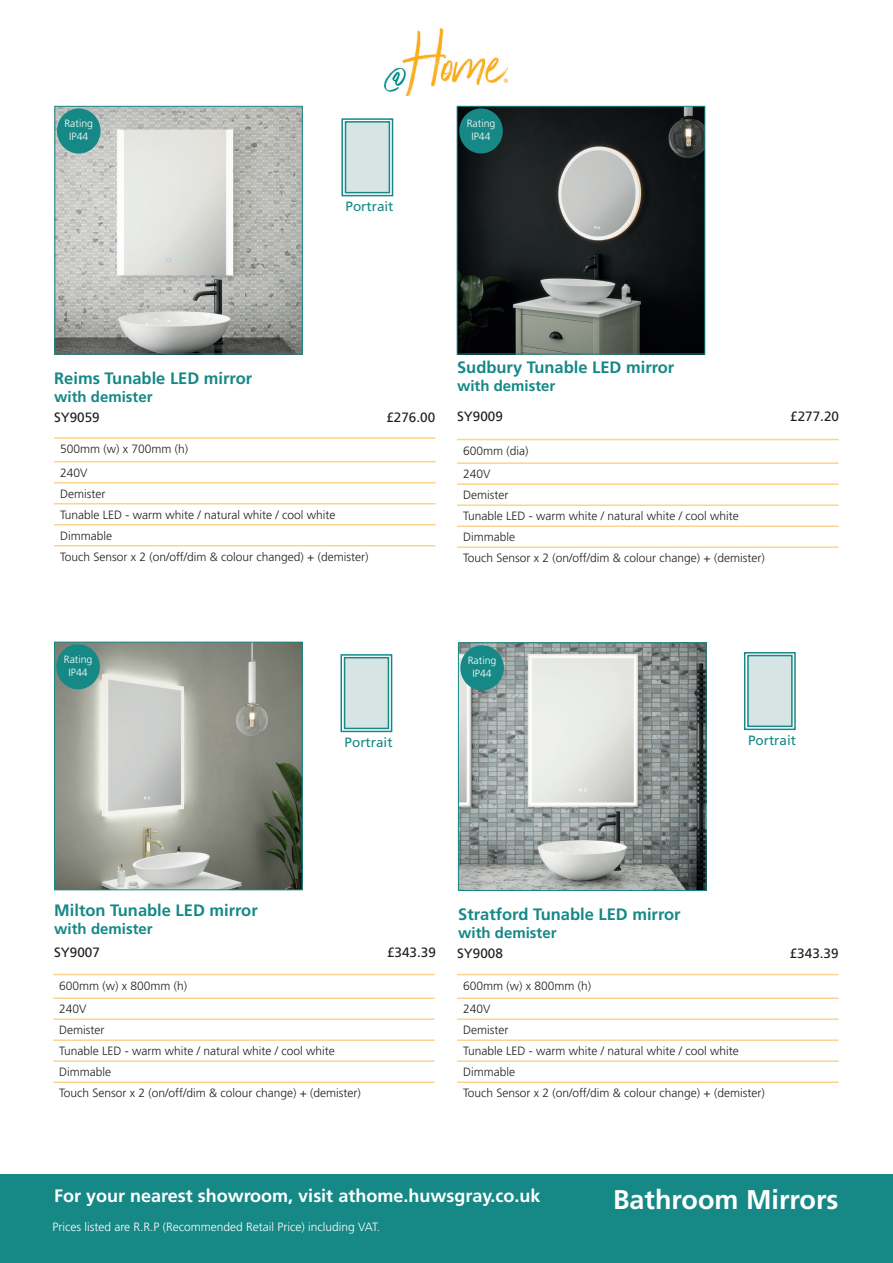
<style>
.page{position:relative;width:893px;height:1263px;background:#fff}
.page>*{position:absolute;margin:0;border:0;box-sizing:border-box;transform-origin:0 0}
.t1{font:700 27px "Frutiger LT Std";color:#fff}
.t2{font:700 18px "Frutiger LT Std";color:#fff}
.t3{font:700 16.5px "Frutiger LT Std";color:#168886}
.t4{font:700 15px "Frutiger LT Std";color:#168886}
.t5{font:13.5px "Frutiger LT Std";color:#231f20}
.t6{font:13.5px "Frutiger LT Std";color:#168885}
.t7{font:300 12px/21px "Frutiger LT Std";color:#231f20}
.t8{font:300 12px "Frutiger LT Std";color:#fff}
.t9{font:300 10.5px/12.6px "Frutiger LT Std";color:#fff;text-align:center}
</style>
<div class="page">
<div style="left:0;top:1175px;width:893px;height:88px;background:#168886"></div>
<img style="left:385px;top:28px;width:122px;height:67px">
<img style="left:57px;top:108px;width:244px;height:244px">
<div style="left:55px;top:106px;width:248px;height:248px;border:1px solid #168885"></div>
<div style="left:341px;top:118px;width:52px;height:78px;border:2px solid #168885"></div>
<div style="left:345px;top:121px;width:45px;height:72px;background:#d7e4e4;border:2px solid #168885"></div>
<hr style="left:54px;top:437px;width:381px;height:2px;background:#fed38d">
<hr style="left:54px;top:461px;width:381px;height:1px;background:#fed38d">
<hr style="left:54px;top:482px;width:381px;height:1px;background:#fed38d">
<hr style="left:54px;top:503px;width:381px;height:1px;background:#fed38d">
<hr style="left:54px;top:524px;width:381px;height:1px;background:#fed38d">
<hr style="left:54px;top:545px;width:381px;height:1px;background:#fed38d">
<img style="left:459px;top:108px;width:244px;height:244px">
<div style="left:457px;top:106px;width:248px;height:248px;border:1px solid #168885"></div>
<div style="left:459px;top:108px;width:44px;height:45px;background:#168886;border-radius:50%"></div>
<hr style="left:457px;top:439px;width:381px;height:1px;background:#fed38d">
<hr style="left:457px;top:462px;width:381px;height:2px;background:#fed38d">
<hr style="left:457px;top:483px;width:381px;height:2px;background:#fed38d">
<hr style="left:457px;top:504px;width:381px;height:2px;background:#fed38d">
<hr style="left:457px;top:525px;width:381px;height:2px;background:#fed38d">
<hr style="left:457px;top:546px;width:381px;height:2px;background:#fed38d">
<img style="left:56px;top:644px;width:245px;height:244px">
<div style="left:54px;top:642px;width:249px;height:248px;border:1px solid #168885"></div>
<div style="left:56px;top:644px;width:44px;height:45px;background:#168886;border-radius:50%"></div>
<div style="left:340px;top:654px;width:52px;height:78px;border:2px solid #168885"></div>
<div style="left:344px;top:657px;width:45px;height:72px;background:#d7e4e4;border:2px solid #168885"></div>
<hr style="left:53px;top:974px;width:382px;height:1px;background:#fed38d">
<hr style="left:53px;top:997px;width:382px;height:2px;background:#fed38d">
<hr style="left:53px;top:1018px;width:382px;height:2px;background:#fed38d">
<hr style="left:53px;top:1039px;width:382px;height:2px;background:#fed38d">
<hr style="left:53px;top:1060px;width:382px;height:2px;background:#fed38d">
<hr style="left:53px;top:1081px;width:382px;height:2px;background:#fed38d">
<img style="left:460px;top:645px;width:244px;height:244px">
<div style="left:458px;top:643px;width:248px;height:248px;border:1px solid #168885"></div>
<div style="left:460px;top:645px;width:44px;height:45px;background:#168886;border-radius:50%"></div>
<div style="left:744px;top:652px;width:52px;height:78px;border:2px solid #168885"></div>
<div style="left:747px;top:655px;width:46px;height:72px;background:#d7e4e4;border:2px solid #168885"></div>
<hr style="left:457px;top:974px;width:381px;height:1px;background:#fed38d">
<hr style="left:457px;top:997px;width:381px;height:2px;background:#fed38d">
<hr style="left:457px;top:1018px;width:381px;height:2px;background:#fed38d">
<hr style="left:457px;top:1039px;width:381px;height:2px;background:#fed38d">
<hr style="left:457px;top:1060px;width:381px;height:2px;background:#fed38d">
<hr style="left:457px;top:1081px;width:381px;height:2px;background:#fed38d">
<div style="left:57px;top:108px;width:44px;height:45px;background:#168886;border-radius:50%"></div>
<p class="t9" style="left:64px;top:118px;width:30px">Rating<br>IP44</p>
<h3 class="t3" style="left:54px;top:368px;width:199px">Reims Tunable LED mirror</h3>
<p class="t4" style="left:54px;top:388px;width:100px">with demister</p>
<p class="t5" style="left:54px;top:409px;width:47px">SY9059</p>
<p class="t6" style="left:346px;top:199px;width:50px">Portrait</p>
<p class="t9" style="left:467px;top:118px;width:30px">Rating<br>IP44</p>
<h3 class="t3" style="left:457px;top:358px;width:219px">Sudbury Tunable LED mirror</h3>
<p class="t4" style="left:457px;top:377px;width:100px">with demister</p>
<p class="t5" style="left:457px;top:408px;width:47px">SY9009</p>
<p class="t5" style="left:386px;top:409px;width:50px">£276.00</p>
<p class="t5" style="left:790px;top:408px;width:50px">£277.20</p>
<p class="t7" style="left:60px;top:437px;width:130px;line-height:23.7px">500mm (w) x 700mm (h)<br>240V</p>
<p class="t7" style="left:60px;top:483px;width:310px">Demister<br>Tunable LED - warm white / natural white / cool white<br>Dimmable<br>Touch Sensor x 2 (on/off/dim &amp; colour changed) + (demister)</p>
<p class="t7" style="left:463px;top:439px;width:67px;line-height:23.7px">600mm (dia)<br>240V</p>
<p class="t7" style="left:463px;top:485px;width:303px">Demister<br>Tunable LED - warm white / natural white / cool white<br>Dimmable<br>Touch Sensor x 2 (on/off/dim &amp; colour change) + (demister)</p>
<p class="t9" style="left:64px;top:653px;width:30px">Rating<br>IP44</p>
<p class="t9" style="left:468px;top:654px;width:30px">Rating<br>IP44</p>
<p class="t6" style="left:345px;top:734px;width:50px">Portrait</p>
<p class="t6" style="left:748px;top:732px;width:50px">Portrait</p>
<h3 class="t3" style="left:54px;top:900px;width:205px">Milton Tunable LED mirror</h3>
<p class="t4" style="left:54px;top:920px;width:100px">with demister</p>
<p class="t5" style="left:54px;top:944px;width:47px">SY9007</p>
<p class="t7" style="left:59px;top:974px;width:130px;line-height:23.7px">600mm (w) x 800mm (h)<br>240V</p>
<p class="t7" style="left:59px;top:1020px;width:303px">Demister<br>Tunable LED - warm white / natural white / cool white<br>Dimmable<br>Touch Sensor x 2 (on/off/dim &amp; colour change) + (demister)</p>
<h3 class="t3" style="left:458px;top:905px;width:224px">Stratford Tunable LED mirror</h3>
<p class="t4" style="left:458px;top:924px;width:100px">with demister</p>
<p class="t5" style="left:457px;top:946px;width:47px">SY9008</p>
<p class="t5" style="left:387px;top:944px;width:50px">£343.39</p>
<p class="t5" style="left:790px;top:946px;width:50px">£343.39</p>
<p class="t7" style="left:463px;top:974px;width:130px;line-height:23.7px">600mm (w) x 800mm (h)<br>240V</p>
<p class="t7" style="left:463px;top:1020px;width:303px">Demister<br>Tunable LED - warm white / natural white / cool white<br>Dimmable<br>Touch Sensor x 2 (on/off/dim &amp; colour change) + (demister)</p>
<h2 class="t2" style="left:54px;top:1185px;width:488px">For your nearest showroom, visit athome.huwsgray.co.uk</h2>
<h1 class="t1" style="left:613px;top:1183px;width:227px">Bathroom Mirrors</h1>
<p class="t8" style="left:53px;top:1220px;width:329px">Prices listed are R.R.P (Recommended Retail Price) including VAT.</p>
</div>
